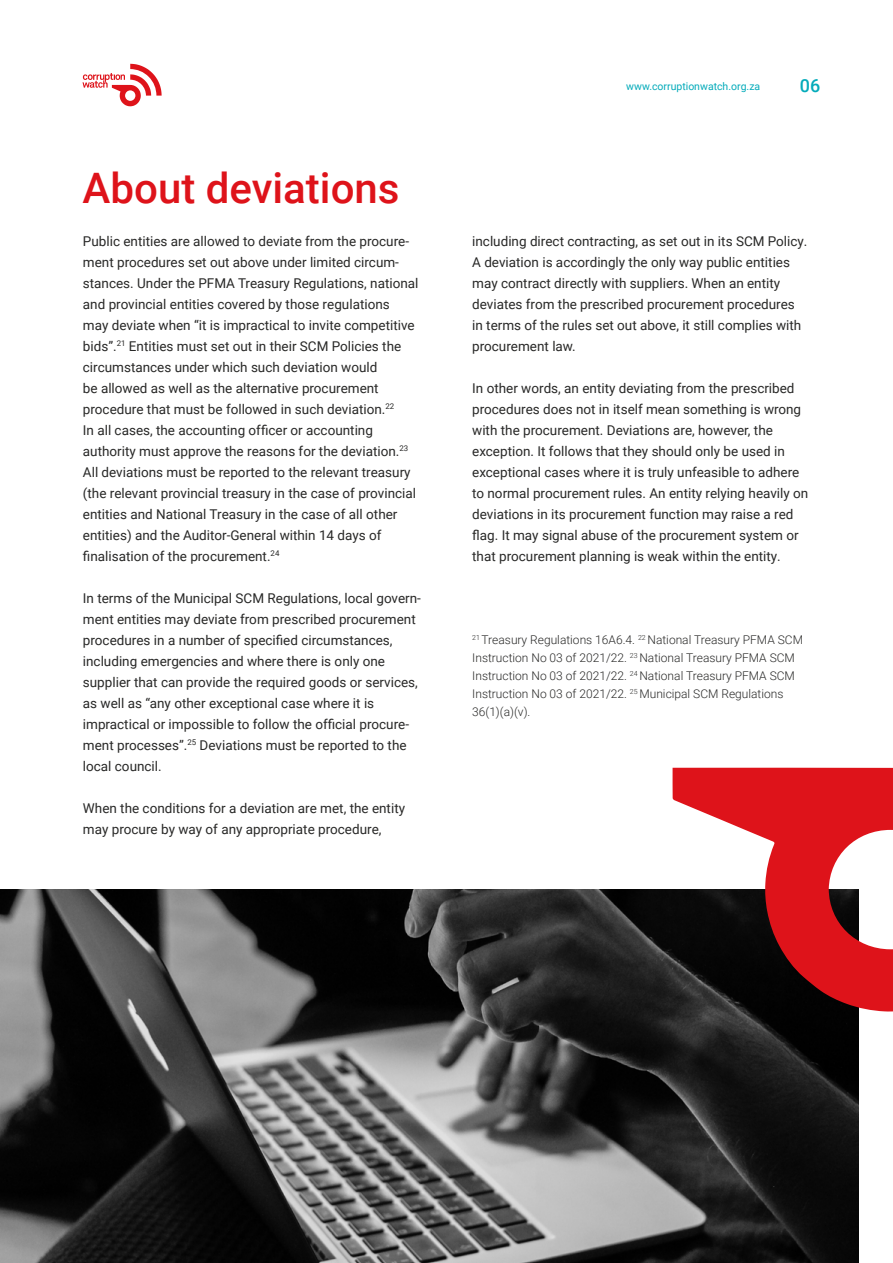
<style>
.page{position:relative;width:893px;height:1263px;background:#fff}
.page>*{position:absolute;margin:0;border:0;box-sizing:border-box;transform-origin:0 0}
.t1{font:500 42px "Roboto";color:#de131a}
.t2{font:500 18px "Roboto";color:#04abba}
.t3{font:13.5px/21px "Roboto";color:#282827}
.t4{font:300 12px/18px "Roboto";color:#282827}
.t5{font:10.5px "Roboto";color:#04abba}
</style>
<div class="page">
<svg style="left:82px;top:64px;width:80px;height:42px"></svg>
<img style="left:0;top:890px;width:859px;height:373px">
<svg style="left:672px;top:768px;width:221px;height:244px;fill:#de131a"></svg>
<h1 class="t1" style="left:82px;top:172px;width:319px">About deviations</h1>
<p class="t3" style="left:83px;top:232px;width:337px">Public entities are allowed to deviate from the procure&shy;ment procedures set out above under limited circum&shy;stances. Under the PFMA Treasury Regulations, national and provincial entities covered by those regulations may deviate when “it is impractical to invite competitive bids”.<sup>21</sup> Entities must set out in their SCM Policies the circumstances under which such deviation would<br>be allowed as well as the alternative procurement procedure that must be followed in such deviation.<sup>22<br></sup>In all cases, the accounting officer or accounting authority must approve the reasons for the deviation.<sup>23<br></sup>All deviations must be reported to the relevant treasury (the relevant provincial treasury in the case of provincial entities and National Treasury in the case of all other entities) and the Auditor-General within 14 days of finalisation of the procurement.<sup>24</sup></p>
<p class="t3" style="left:83px;top:589px;width:340px">In terms of the Municipal SCM Regulations, local govern&shy;ment entities may deviate from prescribed procurement procedures in a number of specified circumstances, including emergencies and where there is only one supplier that can provide the required goods or services, as well as “any other exceptional case where it is impractical or impossible to follow the official procure&shy;ment processes”.<sup>25</sup> Deviations must be reported to the local council.</p>
<p class="t3" style="left:83px;top:799px;width:324px">When the conditions for a deviation are met, the entity may procure by way of any appropriate procedure,</p>
<p class="t5" style="left:626px;top:82px;width:135px">www.corruptionwatch.org.za</p>
<h2 class="t2" style="left:800px;top:78px;width:22px">06</h2>
<p class="t3" style="left:472px;top:232px;width:337px">including direct contracting, as set out in its SCM Policy.<br>A deviation is accordingly the only way public entities may contract directly with suppliers. When an entity deviates from the prescribed procurement procedures in terms of the rules set out above, it still complies with procurement law.</p>
<p class="t3" style="left:472px;top:379px;width:338px">In other words, an entity deviating from the prescribed procedures does not in itself mean something is wrong with the procurement. Deviations are, however, the exception. It follows that they should only be used in exceptional cases where it is truly unfeasible to adhere to normal procurement rules. An entity relying heavily on deviations in its procurement function may raise a red flag. It may signal abuse of the procurement system or that procurement planning is weak within the entity.</p>
<p class="t4" style="left:472px;top:630px;width:332px"><sup>21</sup> Treasury Regulations 16A6.4. <sup>22</sup> National Treasury PFMA SCM Instruction No 03 of 2021/22. <sup>23</sup> National Treasury PFMA SCM Instruction No 03 of 2021/22. <sup>24</sup> National Treasury PFMA SCM Instruction No 03 of 2021/22. <sup>25</sup> Municipal SCM Regulations 36(1)(a)(v).</p>
</div>
